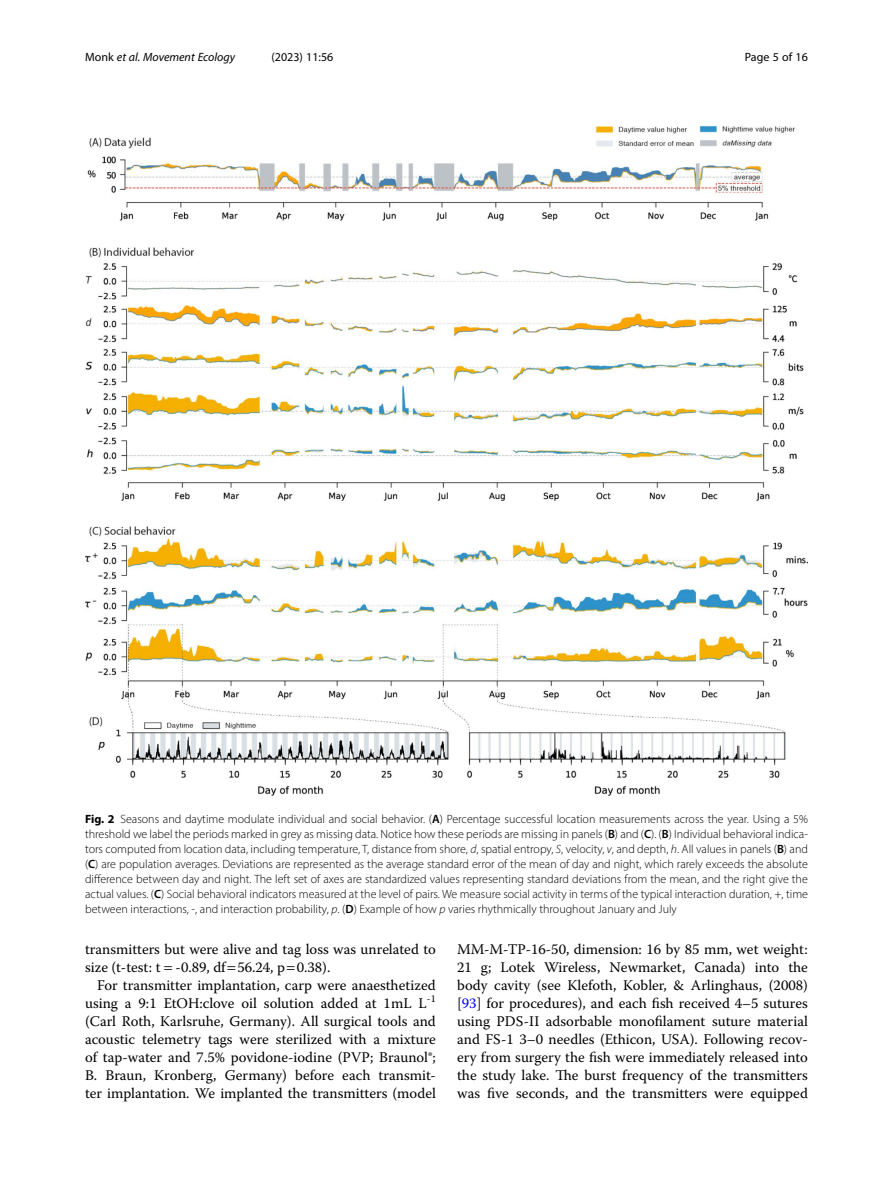
<style>
.page{position:relative;width:893px;height:1191px;background:#fff}
.page>*{position:absolute;margin:0;border:0;box-sizing:border-box;transform-origin:0 0}
.Body_Text_Indent{font:14.7px/18px "Warnock Pro";color:#000;text-align:justify}
.Body_Text{font:14.7px/18px "Warnock Pro";color:#000}
.Figure_Caption{font:300 12px/15px "Myriad Pro";color:#000;text-align:justify}
.t1{font:italic 12px "Myriad Pro";color:#000}
.t2{font:12px "Myriad Pro";color:#000}
.s1{font-style:normal}
.s2{font-weight:700}
.s3{font-weight:600}
.s4{font-style:italic}
.s5{color:#00f}
</style>
<div class="page">
<img style="left:85px;top:126px;width:723px;height:670px">
<p class="t1" style="left:85px;top:50px;width:152px"><span class="s1">Monk</span> et al. Movement Ecology</p>
<p class="t2" style="left:272px;top:50px;width:63px">(2023) 11:56</p>
<p class="t2" style="left:745px;top:50px;width:65px">Page 5 of 16</p>
<p class="Figure_Caption" style="left:85px;top:811px;width:724px"><span class="s2">Fig. 2</span> Seasons and daytime modulate individual and social behavior. (<span class="s3">A</span>) Percentage successful location measurements across the year. Using a 5% threshold we label the periods marked in grey as missing data. Notice how these periods are missing in panels (<span class="s3">B</span>) and (<span class="s3">C</span>). (<span class="s3">B</span>) Individual behavioral indica&shy;tors computed from location data, including temperature, T, distance from shore, <span class="s4">d</span>, spatial entropy, <span class="s4">S</span>, velocity, <span class="s4">v</span>, and depth, <span class="s4">h</span>. All values in panels (<span class="s3">B</span>) and (<span class="s3">C</span>) are population averages. Deviations are represented as the average standard error of the mean of day and night, which rarely exceeds the absolute difference between day and night. The left set of axes are standardized values representing standard deviations from the mean, and the right give the actual values. (<span class="s3">C</span>) Social behavioral indicators measured at the level of pairs. We measure social activity in terms of the typical interaction duration, +, time between interactions, -, and interaction probability, <span class="s4">p</span>. (<span class="s3">D</span>) Example of how <span class="s4">p</span> varies rhythmically throughout January and July</p>
<p class="Body_Text" style="left:85px;top:940px;width:352px">transmitters but were alive and tag loss was unrelated to size (t-test: t -0.89, df 56.24, p 0.38).</p>
<p class="Body_Text_Indent" style="left:85px;top:976px;width:352px;text-indent:12px">For transmitter implantation, carp were anaesthetized using a 9:1 EtOH:clove oil solution added at 1mL L<sup>-1 </sup>(Carl Roth, Karlsruhe, Germany). All surgical tools and acoustic telemetry tags were sterilized with a mixture of tap-water and 7.5% povidone-iodine (PVP; Braunol®; B. Braun, Kronberg, Germany) before each transmit&shy;ter implantation. We implanted the transmitters (model</p>
<p class="Body_Text_Indent" style="left:457px;top:940px;width:352px">MM-M-TP-16-50, dimension: 16 by 85 mm, wet weight:<br>21 g; Lotek Wireless, Newmarket, Canada) into the body cavity (see Klefoth, Kobler, &amp; Arlinghaus, (2008) [<span class="s5">93</span>] for procedures), and each fish received 4–5 sutures using PDS-II adsorbable monofilament suture material and FS-1 3–0 needles (Ethicon, USA). Following recov&shy;ery from surgery the fish were immediately released into the study lake. The burst frequency of the transmitters was five seconds, and the transmitters were equipped</p>
</div>
